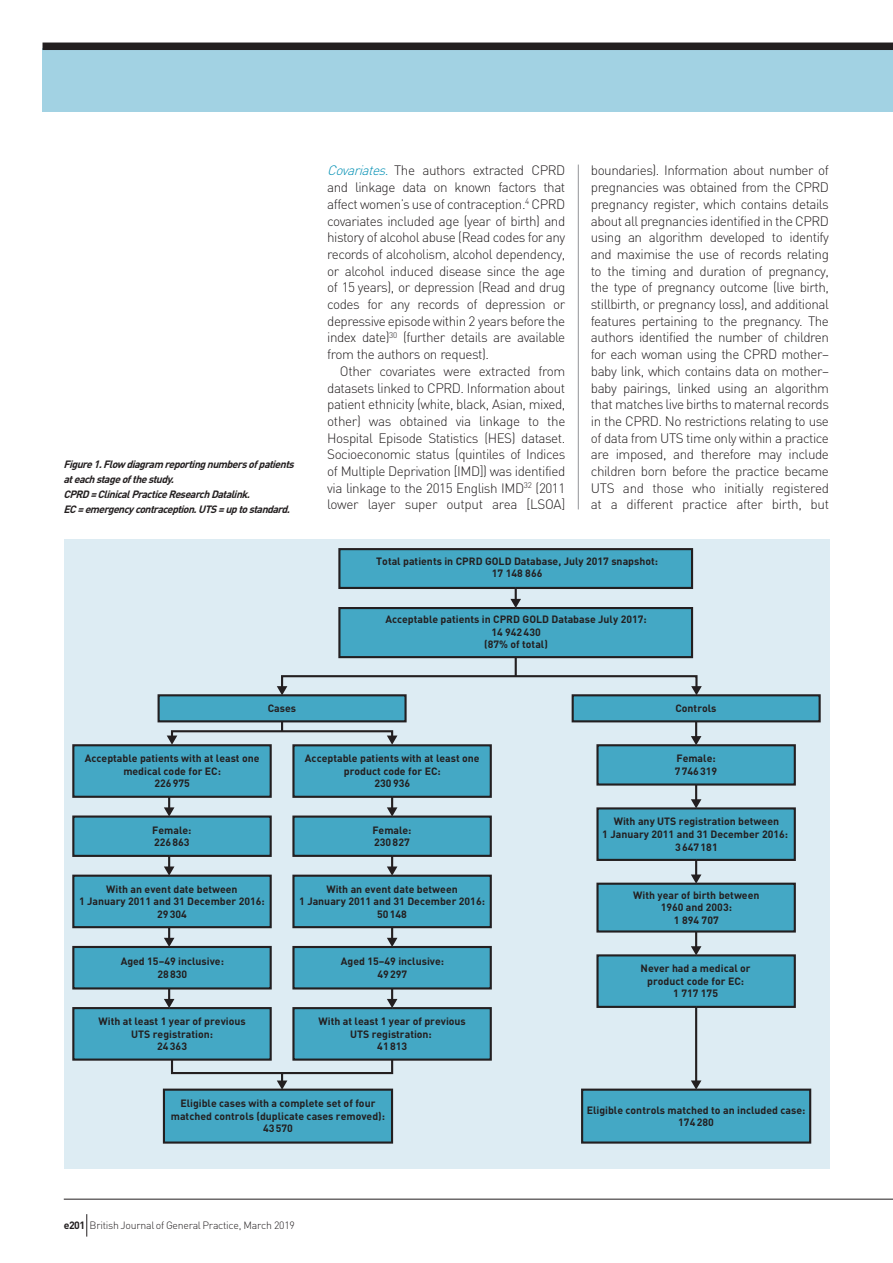
<style>
.page{position:relative;width:893px;height:1263px;background:#fff}
.page>*{position:absolute;margin:0;border:0;box-sizing:border-box;transform-origin:0 0}
.t1{font:300 13.5px/16.6px "DIN";letter-spacing:-.035em;color:#231f20;text-align:justify}
.t2{font:700 10.5px/12.6px "DIN";color:#231f20;text-align:center}
.t3{font:italic 700 10.5px/15px "DIN";color:#231f20}
.t4{font:300 10.5px "DIN";letter-spacing:-.025em;color:#231f20}
.s1{font-style:italic;color:#008fb3}
.s2{font-weight:700}
</style>
<div class="page">
<div style="left:43px;top:48px;width:850px;height:64px;background:#a2d2e3"></div>
<div style="left:43px;top:43px;width:850px;height:7px;background:#231f20"></div>
<hr style="left:578px;top:165px;width:1px;height:344px;background:#939598">
<div style="left:64px;top:539px;width:765px;height:629px;background:#ddecf3"></div>
<div style="left:339px;top:549px;width:353px;height:39px;background:#44a8c5"></div>
<div style="left:338px;top:548px;width:355px;height:41px;border:2px solid #231f20"></div>
<div style="left:339px;top:608px;width:353px;height:49px;background:#44a8c5"></div>
<div style="left:338px;top:607px;width:355px;height:51px;border:2px solid #231f20"></div>
<div style="left:573px;top:695px;width:247px;height:26px;background:#44a8c5"></div>
<div style="left:572px;top:694px;width:249px;height:28px;border:2px solid #231f20"></div>
<div style="left:159px;top:695px;width:247px;height:26px;background:#44a8c5"></div>
<div style="left:73px;top:745px;width:198px;height:52px;background:#44a8c5"></div>
<div style="left:72px;top:744px;width:200px;height:54px;border:2px solid #231f20"></div>
<div style="left:73px;top:816px;width:198px;height:40px;background:#44a8c5"></div>
<div style="left:72px;top:815px;width:200px;height:42px;border:2px solid #231f20"></div>
<div style="left:73px;top:876px;width:198px;height:51px;background:#44a8c5"></div>
<div style="left:72px;top:875px;width:200px;height:53px;border:2px solid #231f20"></div>
<div style="left:73px;top:947px;width:198px;height:41px;background:#44a8c5"></div>
<div style="left:72px;top:946px;width:200px;height:43px;border:2px solid #231f20"></div>
<div style="left:73px;top:1008px;width:198px;height:51px;background:#44a8c5"></div>
<div style="left:72px;top:1007px;width:200px;height:54px;border:2px solid #231f20"></div>
<div style="left:164px;top:1090px;width:228px;height:52px;background:#44a8c5"></div>
<div style="left:163px;top:1088px;width:230px;height:55px;border:2px solid #231f20"></div>
<div style="left:597px;top:745px;width:198px;height:39px;background:#44a8c5"></div>
<div style="left:596px;top:744px;width:200px;height:41px;border:2px solid #231f20"></div>
<div style="left:597px;top:808px;width:198px;height:52px;background:#44a8c5"></div>
<div style="left:596px;top:807px;width:200px;height:54px;border:2px solid #231f20"></div>
<div style="left:597px;top:884px;width:198px;height:47px;background:#44a8c5"></div>
<div style="left:596px;top:883px;width:200px;height:49px;border:2px solid #231f20"></div>
<div style="left:597px;top:955px;width:198px;height:52px;background:#44a8c5"></div>
<div style="left:596px;top:954px;width:200px;height:54px;border:2px solid #231f20"></div>
<div style="left:582px;top:1090px;width:228px;height:52px;background:#44a8c5"></div>
<div style="left:581px;top:1088px;width:230px;height:55px;border:2px solid #231f20"></div>
<svg style="left:510px;top:588px;width:11px;height:20px"></svg>
<div style="left:281px;top:675px;width:416px;height:14px;border:2px solid #231f20"></div>
<svg style="left:691px;top:686px;width:11px;height:9px"></svg>
<svg style="left:167px;top:735px;width:3px;height:10px"></svg>
<svg style="left:170px;top:655px;width:348px;height:426px"></svg>
<svg style="left:277px;top:1080px;width:10px;height:10px"></svg>
<svg style="left:164px;top:797px;width:10px;height:19px"></svg>
<svg style="left:387px;top:797px;width:10px;height:19px"></svg>
<svg style="left:164px;top:856px;width:10px;height:20px"></svg>
<svg style="left:387px;top:856px;width:10px;height:20px"></svg>
<svg style="left:164px;top:927px;width:10px;height:20px"></svg>
<svg style="left:387px;top:927px;width:10px;height:20px"></svg>
<svg style="left:164px;top:988px;width:10px;height:20px"></svg>
<svg style="left:387px;top:988px;width:10px;height:20px"></svg>
<svg style="left:691px;top:721px;width:10px;height:24px"></svg>
<svg style="left:691px;top:784px;width:10px;height:24px"></svg>
<svg style="left:691px;top:860px;width:10px;height:24px"></svg>
<svg style="left:691px;top:931px;width:10px;height:24px"></svg>
<hr style="left:695px;top:1007px;width:2px;height:75px;background:#231f20">
<svg style="left:691px;top:1080px;width:10px;height:10px"></svg>
<hr style="left:64px;top:1199px;width:829px;height:1px;background:#231f20">
<svg style="left:86px;top:1214px;width:1px;height:22px"></svg>
<p class="t3" style="left:63px;top:456px;width:235px">Figure1.Flow diagram reportingnumbersofpatients ateachstageofthestudy.<br>CPRD = ClinicalPracticeResearchDatalink.<br>EC = emergency contraception.UTS = uptostandard.</p>
<p class="t2" style="left:268px;top:701px;width:30px">Cases</p>
<p class="t1" style="left:327px;top:162px;width:240px"><span class="s1">Covariates.</span> The authors extracted CPRD and linkage data on known factors that affect women’s use of contraception.<sup>4</sup> CPRD covariates included age (year of birth) and history of alcohol abuse (Read codes for any records of alcoholism, alcohol dependency, or alcohol induced disease since the age of 15 years), or depression (Read and drug codes for any records of depression or depressive episode within 2 years before the index date)<sup>30</sup> (further details are available from the authors on request).</p>
<p class="t1" style="left:327px;top:362px;width:240px;text-indent:13px">Other covariates were extracted from datasets linked to CPRD. Information about patient ethnicity (white, black, Asian, mixed, other) was obtained via linkage to the Hospital Episode Statistics (HES) dataset.<br>Socioeconomic status (quintiles of Indices of Multiple Deprivation [IMD]) was identified via linkage to the 2015 English IMD<sup>32</sup> (2011 lower layer super output area [LSOA]</p>
<p class="t1" style="left:591px;top:162px;width:240px">boundaries). Information about number of pregnancies was obtained from the CPRD pregnancy register, which contains details about all pregnancies identified in the CPRD using an algorithm developed to identify and maximise the use of records relating to the timing and duration of pregnancy, the type of pregnancy outcome (live birth, stillbirth, or pregnancy loss), and additional features pertaining to the pregnancy. The authors identified the number of children for each woman using the CPRD mother– baby link, which contains data on mother– baby pairings, linked using an algorithm that matches live births to maternal records in the CPRD. No restrictions relating to use of data from UTS time only within a practice are imposed, and therefore may include children born before the practice became UTS and those who initially registered at a different practice after birth, but</p>
<p class="t2" style="left:376px;top:554px;width:283px">Total patients in CPRD GOLD Database, July 2017 snapshot:<br>17 148 866</p>
<p class="t2" style="left:385px;top:613px;width:263px">Acceptable patients in CPRD GOLD Database July 2017:<br>14 942 430<br>(87% of total)</p>
<p class="t2" style="left:675px;top:701px;width:43px">Controls</p>
<p class="t2" style="left:85px;top:752px;width:176px">Acceptable patients with at least one medical code for EC:<br>226 975</p>
<p class="t2" style="left:305px;top:752px;width:176px">Acceptable patients with at least one product code for EC:<br>230 936</p>
<p class="t2" style="left:152px;top:823px;width:41px;text-align:left">Female:<br>226 863</p>
<p class="t2" style="left:372px;top:823px;width:41px;text-align:left">Female:<br>230 827</p>
<p class="t2" style="left:79px;top:882px;width:187px">With an event date between<br>1 January 2011 and 31 December 2016:<br>29 304</p>
<p class="t2" style="left:299px;top:882px;width:187px">With an event date between<br>1 January 2011 and 31 December 2016:<br>50 148</p>
<p class="t2" style="left:121px;top:954px;width:105px">Aged 15–49 inclusive:<br>28 830</p>
<p class="t2" style="left:341px;top:955px;width:105px">Aged 15–49 inclusive:<br>49 297</p>
<p class="t2" style="left:98px;top:1014px;width:149px">With at least 1 year of previous<br>UTS registration:<br>24 363</p>
<p class="t2" style="left:319px;top:1014px;width:149px">With at least 1 year of previous<br>UTS registration:<br>41 813</p>
<p class="t2" style="left:675px;top:752px;width:44px;text-align:left">Female:<br>7 746 319</p>
<p class="t2" style="left:602px;top:815px;width:187px">With any UTS registration between<br>1 January 2011 and 31 December 2016:<br>3 647 181</p>
<p class="t2" style="left:633px;top:888px;width:128px">With year of birth between<br>1960 and 2003:<br>1 894 707</p>
<p class="t2" style="left:641px;top:962px;width:112px">Never had a medical or product code for EC:<br>1 717 175</p>
<p class="t2" style="left:171px;top:1097px;width:216px">Eligible cases with a complete set of four matched controls (duplicate cases removed):<br>43 570</p>
<p class="t2" style="left:587px;top:1103px;width:220px">Eligible controls matched to an included case:<br>174 280</p>
<p class="t4" style="left:64px;top:1218px;width:233px"><span class="s2">e201</span> British Journal of General Practice, March 2019</p>
</div>
